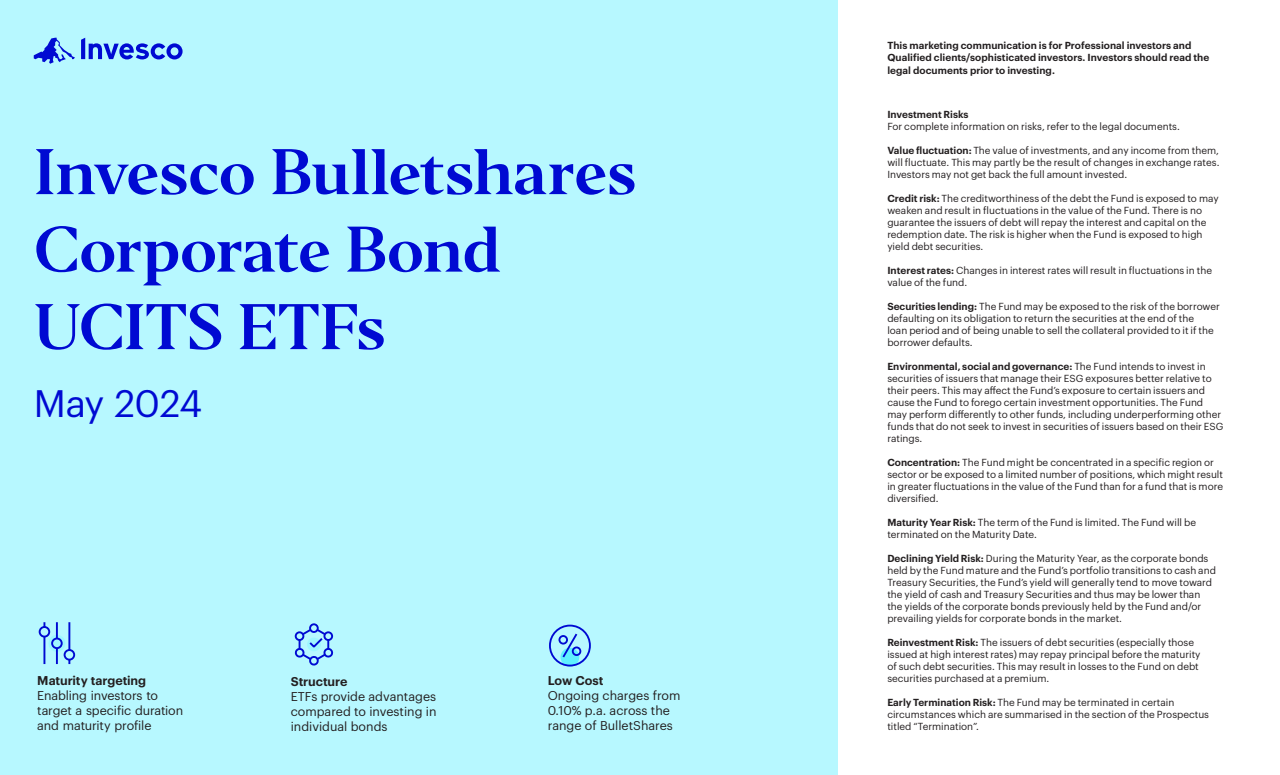
<style>
.page{position:relative;width:1280px;height:775px;background:#fff}
.page>*{position:absolute;margin:0;border:0;box-sizing:border-box;transform-origin:0 0}
.title_w_rule{font:60px/77.5px "Invesco Editor";letter-spacing:-.03em;color:#000ad2}
.title_w_rule-2{font:37.5px "Graphik";letter-spacing:-.02em;color:#000ad2}
.t1{font:12.5px/15px "Graphik";color:#231f20}
.t2{font:600 12.5px "Graphik";letter-spacing:-.005em;color:#231f20}
.t3{font:10px/12px "Graphik";color:#231f20}
.title_w_rule-3{font:600 10px/12.5px "Graphik";letter-spacing:.005em;color:#231f20}
.s1{font-weight:600}
</style>
<div class="page">
<div style="left:0;top:0;width:837px;height:774px;background:#b7f8ff"></div>
<svg style="left:34px;top:38px;width:41px;height:26px"></svg>
<svg style="left:81px;top:38px;width:102px;height:21px"></svg>
<svg style="left:43px;top:622px;width:27px;height:42px"></svg>
<div style="left:39px;top:626px;width:11px;height:12px;border:2px solid #000ad2;border-radius:50%"></div>
<div style="left:51px;top:638px;width:12px;height:11px;border:2px solid #000ad2;border-radius:50%"></div>
<div style="left:64px;top:649px;width:11px;height:12px;border:2px solid #000ad2;border-radius:50%"></div>
<hr style="left:43px;top:637px;width:2px;height:27px;background:#000ad2">
<div style="left:309px;top:623px;width:10px;height:10px;border:2px solid #000ad2;border-radius:50%"></div>
<svg style="left:294px;top:627px;width:40px;height:39px"></svg>
<svg style="left:549px;top:624px;width:42px;height:43px"></svg>
<p class="title_w_rule" style="left:34px;top:134px;width:605px">Invesco Bulletshares<br>Corporate Bond<br>UCITS ETFs</p>
<p class="title_w_rule-2" style="left:34px;top:375px;width:170px">May 2024</p>
<p class="t1" style="left:37px;top:672px;width:147px"><span class="s1">Maturity targeting<br></span>Enabling investors to target a specific duration and maturity profile</p>
<p class="t2" style="left:291px;top:672px;width:58px">Structure</p>
<p class="t1" style="left:291px;top:688px;width:147px;text-align:justify">ETFs provide advantages compared to investing in individual bonds</p>
<p class="t2" style="left:548px;top:671px;width:57px">Low Cost</p>
<p class="t1" style="left:548px;top:687px;width:134px">Ongoing charges from<br>0.10% p.a. across the range of BulletShares</p>
<p class="title_w_rule-3" style="left:887px;top:38px;width:324px">This marketing communication is for Professional investors and<br>Qualified clients/sophisticated investors. Investors should read the legal documents prior to investing.</p>
<p class="t3" style="left:887px;top:108px;width:294px"><span class="s1">Investment Risks<br></span>For complete information on risks, refer to the legal documents.</p>
<p class="t3" style="left:887px;top:144px;width:334px;text-align:justify"><span class="s1">Value fluctuation:</span> The value of investments, and any income from them, will fluctuate. This may partly be the result of changes in exchange rates.<br>Investors may not get back the full amount invested.</p>
<p class="t3" style="left:887px;top:192px;width:333px"><span class="s1">Credit risk:</span> The creditworthiness of the debt the Fund is exposed to may weaken and result in fluctuations in the value of the Fund. There is no guarantee the issuers of debt will repay the interest and capital on the redemption date. The risk is higher when the Fund is exposed to high yield debt securities.</p>
<p class="t3" style="left:887px;top:264px;width:326px"><span class="s1">Interest rates:</span> Changes in interest rates will result in fluctuations in the value of the fund.</p>
<p class="t3" style="left:887px;top:300px;width:334px"><span class="s1">Securities lending:</span> The Fund may be exposed to the risk of the borrower defaulting on its obligation to return the securities at the end of the<br>loan period and of being unable to sell the collateral provided to it if the borrower defaults.</p>
<p class="t3" style="left:887px;top:360px;width:338px"><span class="s1">Environmental, social and governance:</span> The Fund intends to invest in securities of issuers that manage their ESG exposures better relative to their peers. This may affect the Fund’s exposure to certain issuers and cause the Fund to forego certain investment opportunities. The Fund may perform differently to other funds, including underperforming other funds that do not seek to invest in securities of issuers based on their ESG ratings.</p>
<p class="t3" style="left:887px;top:456px;width:337px"><span class="s1">Concentration:</span> The Fund might be concentrated in a specific region or sector or be exposed to a limited number of positions, which might result in greater fluctuations in the value of the Fund than for a fund that is more diversified.</p>
<p class="t3" style="left:887px;top:516px;width:310px"><span class="s1">Maturity Year Risk:</span> The term of the Fund is limited. The Fund will be terminated on the Maturity Date.</p>
<p class="t3" style="left:887px;top:552px;width:330px"><span class="s1">Declining Yield Risk:</span> During the Maturity Year, as the corporate bonds held by the Fund mature and the Fund’s portfolio transitions to cash and Treasury Securities, the Fund’s yield will generally tend to move toward the yield of cash and Treasury Securities and thus may be lower than the yields of the corporate bonds previously held by the Fund and/or prevailing yields for corporate bonds in the market.</p>
<p class="t3" style="left:887px;top:636px;width:315px"><span class="s1">Reinvestment Risk:</span> The issuers of debt securities (especially those issued at high interest rates) may repay principal before the maturity of such debt securities. This may result in losses to the Fund on debt securities purchased at a premium.</p>
<p class="t3" style="left:887px;top:696px;width:323px"><span class="s1">Early Termination Risk:</span> The Fund may be terminated in certain circumstances which are summarised in the section of the Prospectus titled “Termination”.</p>
</div>
